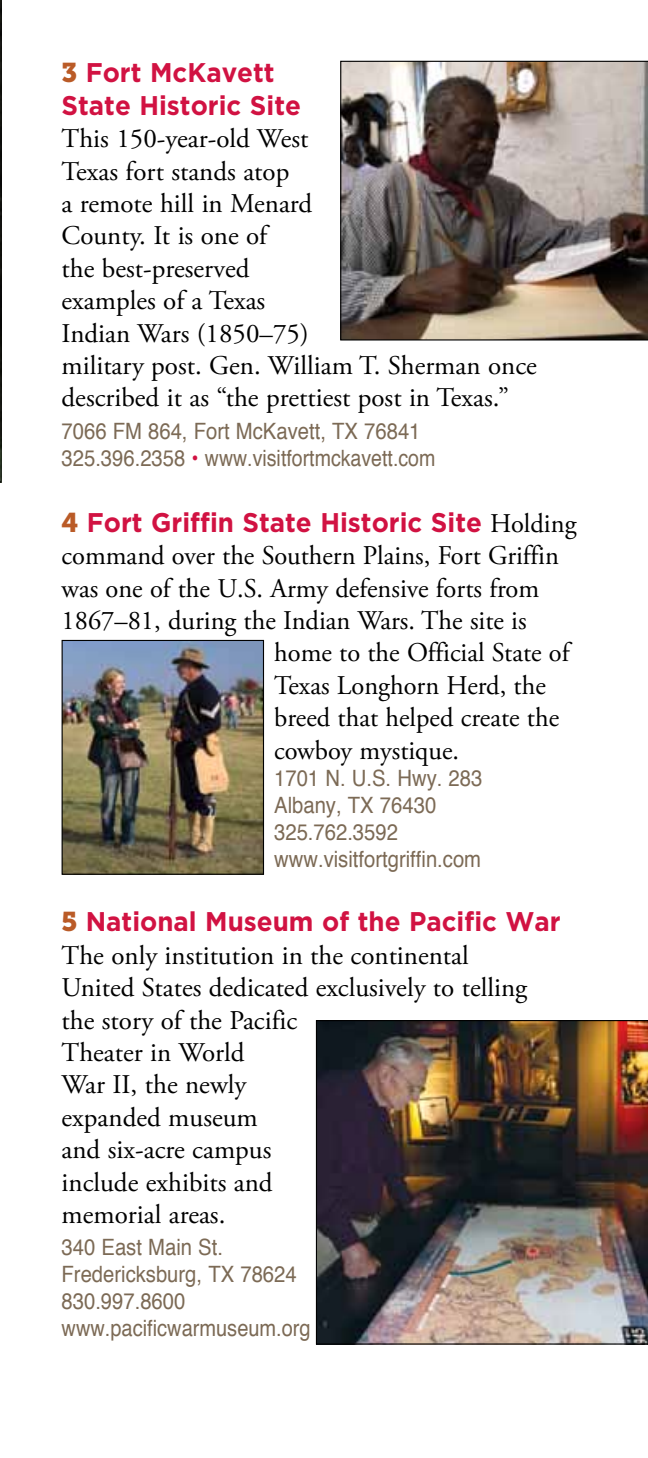
<style>
.page{position:relative;width:648px;height:1458px;background:#fff}
.page>*{position:absolute;margin:0;border:0;box-sizing:border-box;transform-origin:0 0}
.t1{font:27px/32.4px "Adobe Garamond Pro";color:#000}
.t2{font:700 27px/32.4px "Gotham";color:#d11242;scale:.96 1}
.t3{font:22.5px/27px "Helvetica";color:#7c6a55;scale:.9 1}
.s1{font-family:"Museo Slab 900";font-weight:400;color:#ba5b27}
.s2{color:#d11242}
.s3{font-family:"Adobe Garamond Pro";font-weight:400;color:#000}
</style>
<div class="page">
<svg style="left:0;top:0;width:2px;height:483px"></svg>
<img style="left:64px;top:642px;width:198px;height:231px">
<div style="left:62px;top:640px;width:202px;height:235px;border:1px solid #000"></div>
<img style="left:340px;top:61px;width:308px;height:280px">
<img style="left:316px;top:1020px;width:332px;height:325px">
<p class="t2" style="left:62px;top:56px;width:251px"><span class="s1">3</span> Fort M cKavett<br>State Historic Site</p>
<p class="t1" style="left:62px;top:123px;width:477px">This 150-year-old West<br>Texas fort stands atop<br>a remote hill in Menard<br>County. It is one of<br>the best-preserved<br>examples of a Texas<br>Indian Wars (1850–75)<br>military post. Gen. William T. Sherman once described it as “the prettiest post in Texas.”</p>
<p class="t3" style="left:62px;top:418px;width:417px">7066 FM 864, Fort McKavett, TX 76841<br>325.396.2358 <span class="s2">•</span> www.visitfortmckavett.com</p>
<p class="t2" style="left:62px;top:506px;width:538px"><span class="s1">4</span> Fort Griffin State Historic Site <span class="s3">Holding</span></p>
<p class="t1" style="left:62px;top:540px;width:499px">command over the Southern Plains, Fort Griffin</p>
<p class="t1" style="left:62px;top:573px;width:479px">was one of the U.S. Army defensive forts from</p>
<p class="t1" style="left:62px;top:605px;width:467px">1867–81, during the Indian Wars. The site is</p>
<p class="t1" style="left:274px;top:638px;width:297px">home to the Official State of</p>
<p class="t1" style="left:274px;top:670px;width:273px">Texas Longhorn Herd, the</p>
<p class="t1" style="left:274px;top:702px;width:286px">breed that helped create the</p>
<p class="t1" style="left:274px;top:735px;width:186px">cowboy mystique.</p>
<p class="t3" style="left:274px;top:765px;width:233px">1701 N. U.S. Hwy. 283<br>Albany, TX 76430<br>325.762.3592 www.visitfortgriffin.com</p>
<p class="t2" style="left:62px;top:906px;width:522px"><span class="s1">5</span> National M useum of the Pacific War</p>
<p class="t1" style="left:62px;top:940px;width:467px">The only institution in the continental<br>United States dedicated exclusively to telling the story of the Pacific<br>Theater in World<br>War II, the newly<br>expanded museum<br>and six-acre campus<br>include exhibits and<br>memorial areas.</p>
<p class="t3" style="left:62px;top:1235px;width:278px">340 East Main St.<br>Fredericksburg, TX 78624<br>830.997.8600 www.pacificwarmuseum.org</p>
</div>
